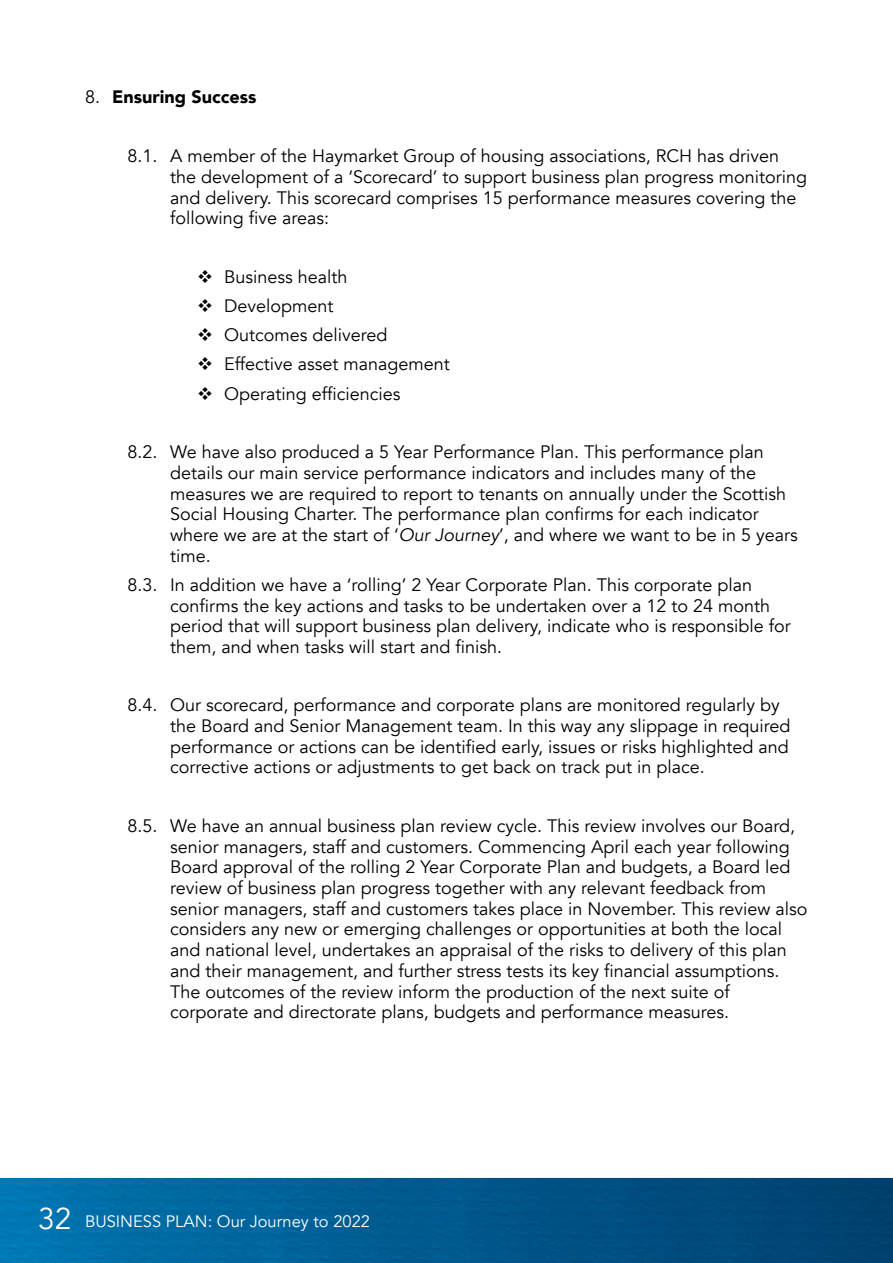
<style>
.page{position:relative;width:893px;height:1263px;background:#fff}
.page>*{position:absolute;margin:0;border:0;box-sizing:border-box;transform-origin:0 0}
.t1{font:18px/20.7px "Avenir";color:#000}
.t2{font:900 18px "Avenir";color:#000}
.t3{font:16.5px "Avenir";color:#fff}
.s1{font-weight:400}
.s2{font-style:italic}
.s3{font-size:30px}
</style>
<div class="page">
<img style="left:0;top:1178px;width:893px;height:85px">
<p class="t2" style="left:85px;top:81px;width:173px"><span class="s1">8.</span> Ensuring Success</p>
<p class="t1" style="left:170px;top:146px;width:638px;text-indent:-43px">8.1. A member of the Haymarket Group of housing associations, RCH has driven the development of a ‘Scorecard’ to support business plan progress monitoring and delivery. This scorecard comprises 15 performance measures covering the following five areas:</p>
<p class="t1" style="left:197px;top:267px;width:152px">❖ Business health</p>
<p class="t1" style="left:197px;top:296px;width:138px">❖ Development</p>
<p class="t1" style="left:197px;top:325px;width:192px">❖ Outcomes delivered</p>
<p class="t1" style="left:197px;top:354px;width:254px">❖ Effective asset management</p>
<p class="t1" style="left:197px;top:383px;width:205px">❖ Operating efficiencies</p>
<p class="t1" style="left:170px;top:442px;width:629px;text-indent:-43px">8.2. We have also produced a 5 Year Performance Plan. This performance plan details our main service performance indicators and includes many of the measures we are required to report to tenants on annually under the Scottish Social Housing Charter. The performance plan confirms for each indicator where we are at the start of ‘<span class="s2">Our Journey</span>’, and where we want to be in 5 years time.</p>
<p class="t1" style="left:170px;top:575px;width:622px;text-indent:-43px">8.3. In addition we have a ‘rolling’ 2 Year Corporate Plan. This corporate plan confirms the key actions and tasks to be undertaken over a 12 to 24 month period that will support business plan delivery, indicate who is responsible for them, and when tasks will start and finish.</p>
<p class="t1" style="left:170px;top:695px;width:622px;text-indent:-43px">8.4. Our scorecard, performance and corporate plans are monitored regularly by the Board and Senior Management team. In this way any slippage in required performance or actions can be identified early, issues or risks highlighted and corrective actions or adjustments to get back on track put in place.</p>
<p class="t1" style="left:170px;top:816px;width:639px;text-indent:-43px">8.5. We have an annual business plan review cycle. This review involves our Board, senior managers, staff and customers. Commencing April each year following Board approval of the rolling 2 Year Corporate Plan and budgets, a Board led review of business plan progress together with any relevant feedback from senior managers, staff and customers takes place in November. This review also considers any new or emerging challenges or opportunities at both the local and national level, undertakes an appraisal of the risks to delivery of this plan and their management, and further stress tests its key financial assumptions.<br>The outcomes of the review inform the production of the next suite of corporate and directorate plans, budgets and performance measures.</p>
<p class="t3" style="left:38px;top:1212px;width:333px"><span class="s3">32</span> BUSINESS PLAN: Our Journey to 2022</p>
</div>
